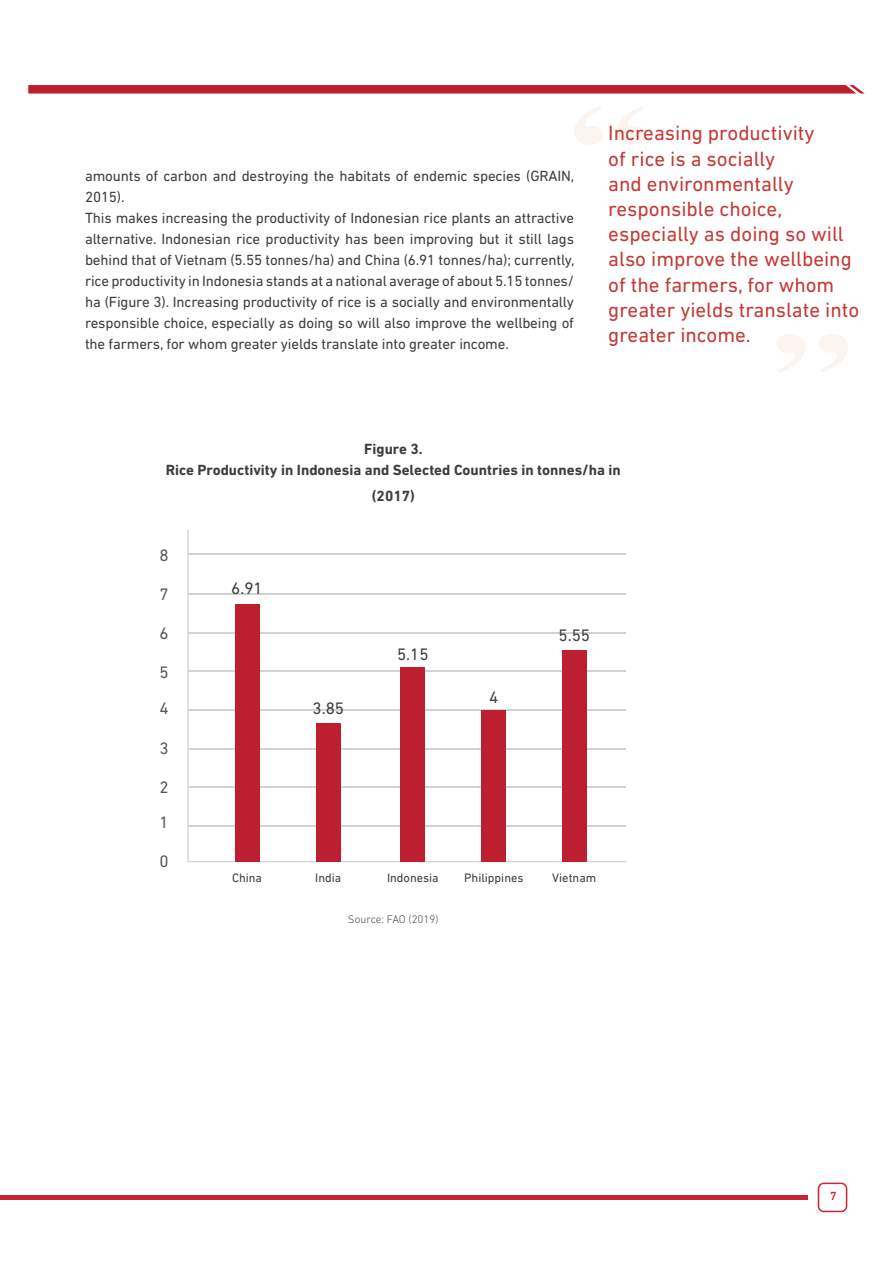
<style>
.page{position:relative;width:893px;height:1263px;background:#fff}
.page>*{position:absolute;margin:0;border:0;box-sizing:border-box;transform-origin:0 0}
.Judul{font:21px/25.2px "DIN Next LT Pro";color:#c33b39}
.t1{font:16.95px "DIN Next LT Pro";color:#3e3e3f}
.t2{font:16.95px "DIN Next LT Pro";color:#57585a}
.isi{font:15px/21px "DIN Next LT Pro";letter-spacing:-.01em;color:#3e3e3f}
.isi-2{font:700 15px "DIN Next LT Pro";color:#3e3e3f}
.t3{font:12.45px "DIN Next LT Pro";color:#3e3e3f}
.t4{font:500 12px "DIN Next LT Pro";color:#cb2333}
.footnote{font:300 11.25px "DIN Next LT Pro";color:#4b4c4d}
</style>
<div class="page">
<svg style="left:28px;top:85px;width:837px;height:9px;background:#c22d3b"></svg>
<hr style="left:0;top:1195px;width:808px;height:4px;background:#cb2333">
<div style="left:818px;top:1182px;width:29px;height:30px;border:2px solid #cb2333;border-radius:5px"></div>
<svg style="left:187px;top:530px;width:439px;height:332px"></svg>
<div style="left:235px;top:604px;width:24px;height:257px;background:#be1f30"></div>
<div style="left:316px;top:723px;width:25px;height:138px;background:#be1f30"></div>
<div style="left:482px;top:710px;width:24px;height:151px;background:#be1f30"></div>
<div style="left:401px;top:667px;width:24px;height:194px;background:#be1f30"></div>
<div style="left:562px;top:650px;width:24px;height:211px;background:#be1f30"></div>
<svg style="left:574px;top:107px;width:71px;height:38px"></svg>
<svg style="left:777px;top:334px;width:71px;height:38px"></svg>
<p class="isi" style="left:85px;top:166px;width:491px">amounts of carbon and destroying the habitats of endemic species (GRAIN,<br>2015).</p>
<p class="isi" style="left:85px;top:208px;width:491px;text-align:justify">This makes increasing the productivity of Indonesian rice plants an attractive alternative. Indonesian rice productivity has been improving but it still lags behind that of Vietnam (5.55 tonnes/ha) and China (6.91 tonnes/ha); currently, rice productivity in Indonesia stands at a national average of about 5.15 tonnes/ ha (Figure 3). Increasing productivity of rice is a socially and environmentally responsible choice, especially as doing so will also improve the wellbeing of the farmers, for whom greater yields translate into greater income.</p>
<p class="Judul" style="left:608px;top:120px;width:253px">Increasing productivity<br>of rice is a socially<br>and environmentally responsible choice, especially as doing so will also improve the wellbeing of the farmers, for whom greater yields translate into greater income.</p>
<p class="isi-2" style="left:364px;top:440px;width:60px">Figure 3.</p>
<p class="isi-2" style="left:166px;top:461px;width:457px">Rice Productivity in Indonesia and Selected Countries in tonnes/ha in</p>
<p class="isi-2" style="left:372px;top:487px;width:44px">(2017)</p>
<p class="t2" style="left:160px;top:545px;width:11px">8</p>
<p class="t2" style="left:160px;top:584px;width:11px">7</p>
<p class="t2" style="left:160px;top:624px;width:11px">6</p>
<p class="t2" style="left:160px;top:663px;width:11px">5</p>
<p class="t2" style="left:160px;top:698px;width:11px">4</p>
<p class="t2" style="left:160px;top:738px;width:11px">3</p>
<p class="t2" style="left:160px;top:777px;width:11px">2</p>
<p class="t2" style="left:160px;top:813px;width:11px">1</p>
<p class="t2" style="left:160px;top:851px;width:11px">0</p>
<p class="t1" style="left:231px;top:578px;width:33px">6.91</p>
<p class="t1" style="left:312px;top:698px;width:33px">3.85</p>
<p class="t1" style="left:397px;top:644px;width:33px">5.15</p>
<p class="t1" style="left:489px;top:687px;width:11px">4</p>
<p class="t1" style="left:558px;top:625px;width:33px">5.55</p>
<p class="t3" style="left:232px;top:870px;width:32px">China</p>
<p class="t3" style="left:315px;top:870px;width:28px">India</p>
<p class="t3" style="left:387px;top:870px;width:53px">Indonesia</p>
<p class="t3" style="left:464px;top:870px;width:61px">Philippines</p>
<p class="t3" style="left:552px;top:870px;width:45px">Vietnam</p>
<p class="footnote" style="left:348px;top:912px;width:92px">Source: FAO (2019)</p>
<p class="t4" style="left:830px;top:1189px;width:8px">7</p>
</div>
